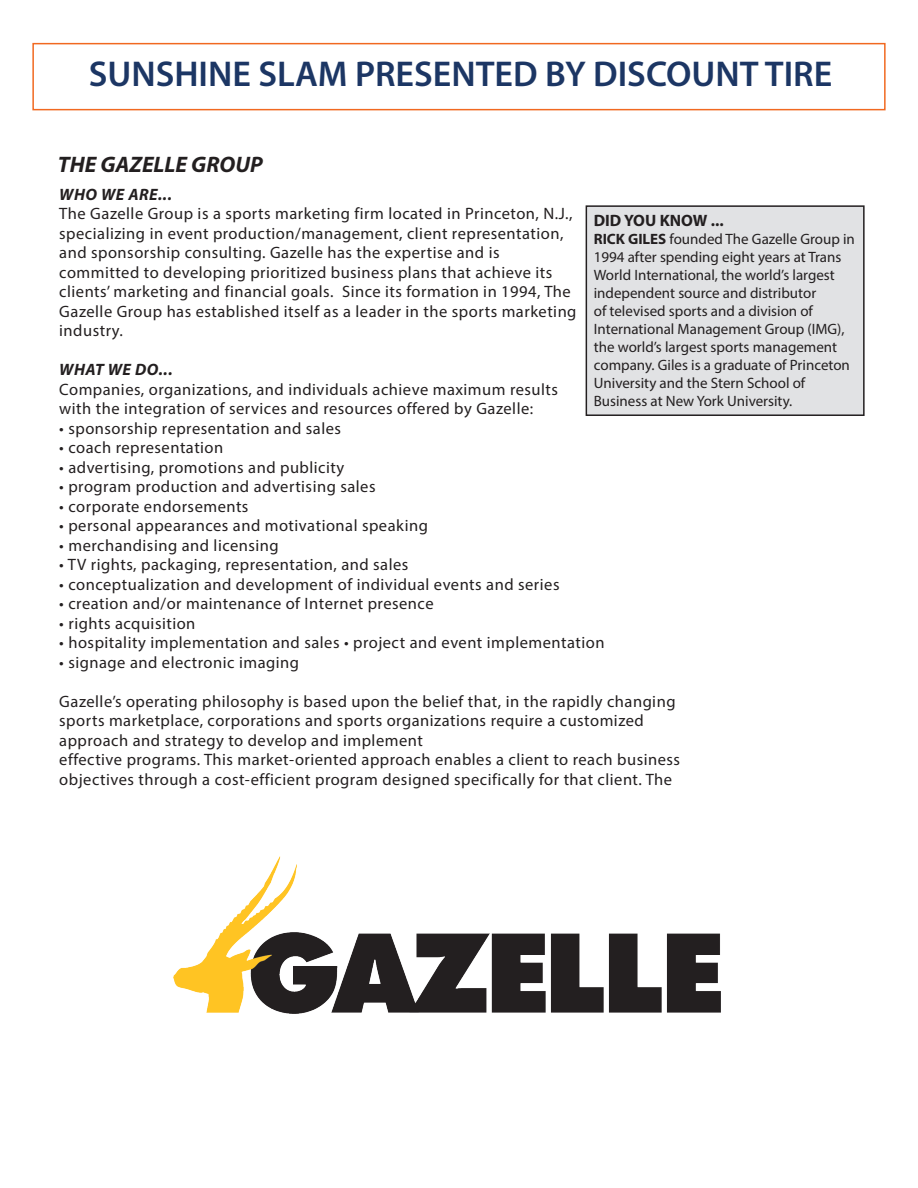
<style>
.page{position:relative;width:918px;height:1188px;background:#fff}
.page>*{position:absolute;margin:0;border:0;box-sizing:border-box;transform-origin:0 0}
.t1{font:600 36px "Myriad Pro";color:#1c3664}
.t2{font:italic 700 22.5px "Myriad Pro";color:#231f20}
.t3{font:16.5px/19.5px "Myriad Pro";letter-spacing:.03em;color:#231f20}
.t4{font:italic 700 16.5px "Myriad Pro";letter-spacing:.03em;color:#231f20}
.t5{font:700 16.5px "Myriad Pro";color:#231f20}
.t6{font:15px/18px "Myriad Pro";color:#231f20}
.s1{font-weight:700}
</style>
<div class="page">
<div style="left:32px;top:43px;width:854px;height:67px;background:#fff;border:2px solid #f16921"></div>
<div style="left:586px;top:206px;width:278px;height:209px;background:#e1e2e4"></div>
<div style="left:586px;top:205px;width:279px;height:211px;border:2px solid #231f20"></div>
<img style="left:173px;top:857px;width:548px;height:157px">
<h1 class="t1" style="left:89px;top:51px;width:745px">SUNSHINE SLAM PRESENTED BY DISCOUNT TIRE</h1>
<p class="t2" style="left:58px;top:150px;width:206px">THE GAZELLE GROUP</p>
<p class="t4" style="left:59px;top:183px;width:114px">WHO WE ARE...</p>
<p class="t3" style="left:59px;top:204px;width:515px">The Gazelle Group is a sports marketing firm located in Princeton, N.J.,</p>
<p class="t3" style="left:59px;top:223px;width:506px">specializing in event production/management, client representation,</p>
<p class="t3" style="left:59px;top:243px;width:442px">and sponsorship consulting. Gazelle has the expertise and is</p>
<p class="t3" style="left:59px;top:262px;width:495px">committed to developing prioritized business plans that achieve its</p>
<p class="t3" style="left:59px;top:282px;width:513px">clients’ marketing and financial goals. Since its formation in 1994, The</p>
<p class="t3" style="left:59px;top:301px;width:519px">Gazelle Group has established itself as a leader in the sports marketing</p>
<p class="t3" style="left:59px;top:321px;width:65px">industry.</p>
<p class="t4" style="left:59px;top:359px;width:115px">WHAT WE DO...</p>
<p class="t3" style="left:59px;top:379px;width:500px">Companies, organizations, and individuals achieve maximum results</p>
<p class="t3" style="left:59px;top:399px;width:475px">with the integration of services and resources offered by Gazelle:</p>
<p class="t3" style="left:59px;top:418px;width:283px">• sponsorship representation and sales</p>
<p class="t3" style="left:59px;top:438px;width:166px">• coach representation</p>
<p class="t3" style="left:59px;top:457px;width:287px">• advertising, promotions and publicity</p>
<p class="t3" style="left:59px;top:477px;width:318px">• program production and advertising sales</p>
<p class="t3" style="left:59px;top:496px;width:191px">• corporate endorsements</p>
<p class="t3" style="left:59px;top:516px;width:370px">• personal appearances and motivational speaking</p>
<p class="t3" style="left:59px;top:535px;width:221px">• merchandising and licensing</p>
<p class="t3" style="left:59px;top:555px;width:351px">• TV rights, packaging, representation, and sales</p>
<p class="t3" style="left:59px;top:574px;width:502px">• conceptualization and development of individual events and series</p>
<p class="t3" style="left:59px;top:594px;width:376px">• creation and/or maintenance of Internet presence</p>
<p class="t3" style="left:59px;top:613px;width:138px">• rights acquisition</p>
<p class="t3" style="left:59px;top:633px;width:547px">• hospitality implementation and sales • project and event implementation</p>
<p class="t3" style="left:59px;top:652px;width:241px">• signage and electronic imaging</p>
<p class="t3" style="left:59px;top:691px;width:618px">Gazelle’s operating philosophy is based upon the belief that, in the rapidly changing sports marketplace, corporations and sports organizations require a customized approach and strategy to develop and implement</p>
<p class="t3" style="left:59px;top:750px;width:622px">effective programs. This market-oriented approach enables a client to reach business objectives through a cost-efficient program designed specifically for that client. The</p>
<p class="t5" style="left:594px;top:210px;width:132px">DID YOU KNOW ...</p>
<p class="t6" style="left:594px;top:230px;width:263px"><span class="s1">RICK GILES</span> founded The Gazelle Group in 1994 after spending eight years at Trans World International, the world’s largest independent source and distributor<br>of televised sports and a division of International Management Group (IMG), the world’s largest sports management company. Giles is a graduate of Princeton University and the Stern School of Business at New York University.</p>
</div>
